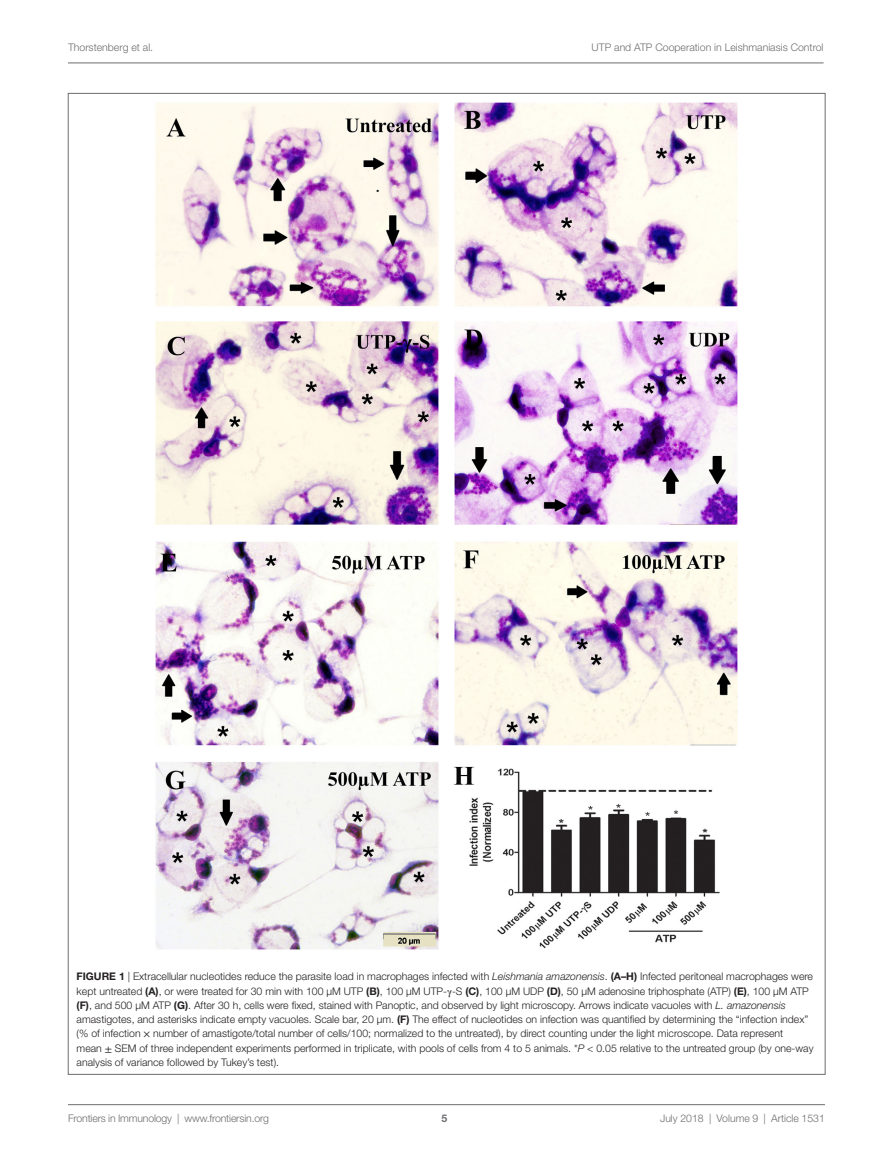
<style>
.page{position:relative;width:893px;height:1170px;background:#fff}
.page>*{position:absolute;margin:0;border:0;box-sizing:border-box;transform-origin:0 0}
.t1{font:300 10.5px/14.2px "Helvetica Neue LT Std";color:#231f20}
.t2{font:300 10.5px "Helvetica Neue LT Std";color:#6c6d70}
.t3{font:700 10.5px "Helvetica Neue LT Std";color:#6c6d70}
.s1{font-weight:700}
.s2{font-style:italic}
.s3{font-family:"STIX General";font-weight:400}
</style>
<div class="page">
<img style="left:155px;top:102px;width:583px;height:848px">
<hr style="left:68px;top:1104px;width:757px;height:1px;background:#6c6d70">
<hr style="left:68px;top:63px;width:755px;height:1px;background:#6c6d70">
<p class="t2" style="left:68px;top:41px;width:87px">Thorstenberg et al.</p>
<p class="t2" style="left:592px;top:41px;width:233px">UTP and ATP Cooperation in Leishmaniasis Control</p>
<p class="t1" style="left:77px;top:969px;width:738px"><span class="s1">FIGURE 1</span> | Extracellular nucleotides reduce the parasite load in macrophages infected with <span class="s2">Leishmania amazonensis</span>. <span class="s1">(A–H)</span> Infected peritoneal macrophages were kept untreated <span class="s1">(A)</span>, or were treated for 30 min with 100 µM UTP <span class="s1">(B)</span>, 100 µM UTP-<span class="s3">γ</span>-S <span class="s1">(C)</span>, 100 µM UDP <span class="s1">(D)</span>, 50 µM adenosine triphosphate (ATP) <span class="s1">(E)</span>, 100 µM ATP <span class="s1">(F)</span>, and 500 µM ATP <span class="s1">(G)</span>. After 30 h, cells were fixed, stained with Panoptic, and observed by light microscopy. Arrows indicate vacuoles with <span class="s2">L. amazonensis </span>amastigotes, and asterisks indicate empty vacuoles. Scale bar, 20 µm. <span class="s1">(F)</span> The effect of nucleotides on infection was quantified by determining the “infection index” (% of infection <span class="s3">×</span> number of amastigote/total number of cells/100; normalized to the untreated), by direct counting under the light microscope. Data represent<br>mean <span class="s3">±</span> SEM of three independent experiments performed in triplicate, with pools of cells from 4 to 5 animals. *<span class="s2">P</span> &lt; 0.05 relative to the untreated group (by one-way analysis of variance followed by Tukey’s test).</p>
<p class="t2" style="left:68px;top:1111px;width:203px">Frontiers in Immunology | www.frontiersin.org</p>
<p class="t2" style="left:660px;top:1111px;width:166px">July 2018 | Volume 9 | Article 1531</p>
<p class="t3" style="left:441px;top:1111px;width:7px">5</p>
</div>
